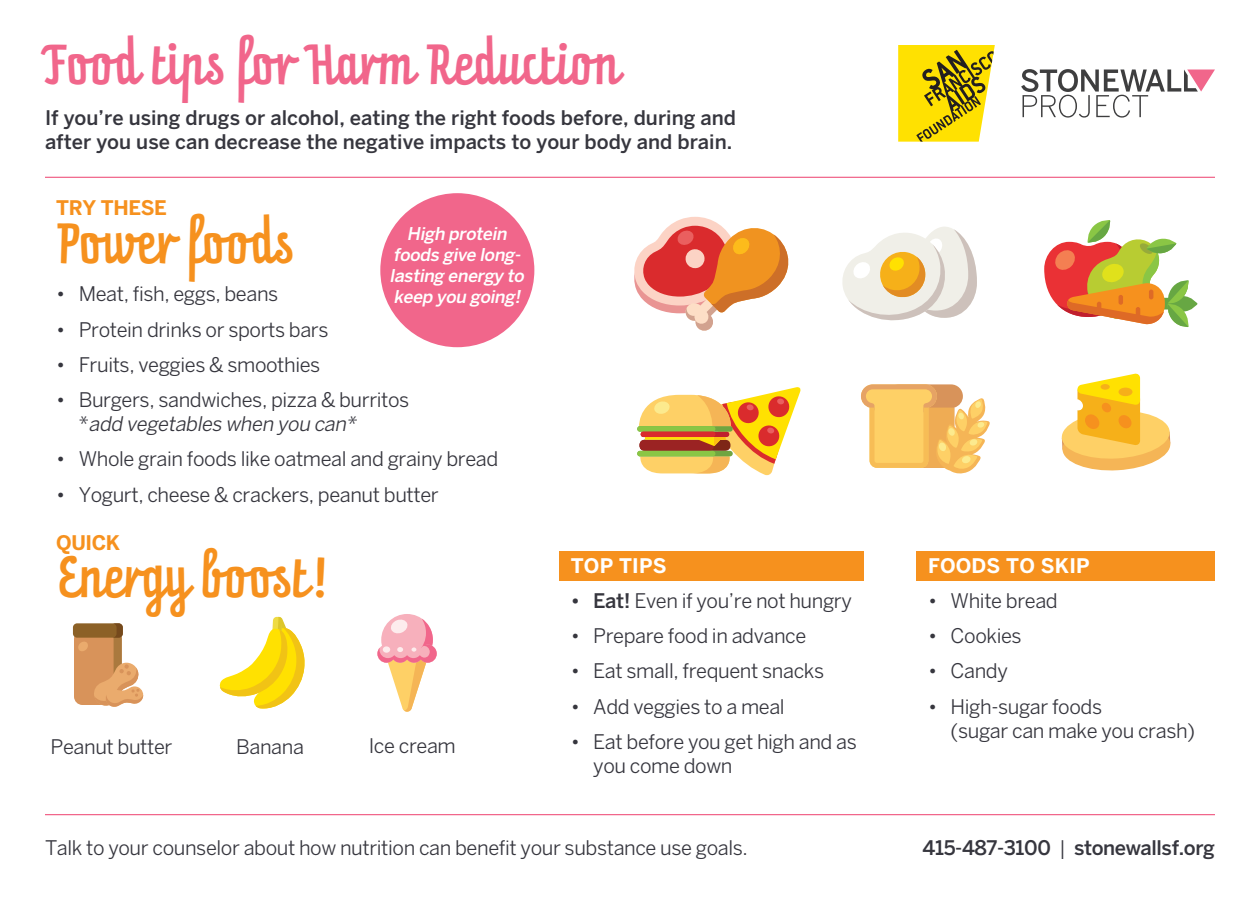
<style>
.page{position:relative;width:1260px;height:900px;background:#fff}
.page>*{position:absolute;margin:0;border:0;box-sizing:border-box;transform-origin:0 0}
.t1{font:49.5px "Prater Script Pro";color:#f1668b}
.t2{font:49.5px "Prater Script Pro";color:#f6911e}
.t3{font:20px/24px "Benton Sans";letter-spacing:-.02em;color:#36363e}
.t4{font:500 20px/24px "Benton Sans";color:#36363e}
.t5{font:500 20px "Benton Sans";letter-spacing:-.02em;color:#36363e}
.t6{font:700 20px "Benton Sans";letter-spacing:.01em;color:#fff}
.t7{font:700 20px "Benton Sans";letter-spacing:-.02em;color:#f6911e}
.t8{font:italic 500 17.5px/21px "Benton Sans";color:#fff;text-align:center}
.s1{font-style:italic}
.s2{font-weight:500}
.s3{font-weight:400}
</style>
<div class="page">
<div style="left:560px;top:551px;width:304px;height:29px;background:#f6911e"></div>
<div style="left:917px;top:551px;width:298px;height:29px;background:#f6911e"></div>
<svg style="left:898px;top:45px;width:97px;height:97px"></svg>
<svg style="left:1021px;top:69px;width:194px;height:49px"></svg>
<hr style="left:45px;top:177px;width:1170px;height:1px;background:#f1668b">
<hr style="left:45px;top:814px;width:1170px;height:1px;background:#f1668b">
<svg style="left:634px;top:216px;width:155px;height:115px"></svg>
<svg style="left:842px;top:227px;width:135px;height:94px"></svg>
<svg style="left:1044px;top:220px;width:154px;height:107px"></svg>
<hr style="left:1136px;top:307px;width:4px;height:10px;background:#de6a26;border-radius:2px">
<hr style="left:1119px;top:295px;width:4px;height:10px;background:#de6a26;border-radius:2px">
<hr style="left:1097px;top:302px;width:4px;height:10px;background:#de6a26;border-radius:2px">
<div style="left:637px;top:426px;width:78px;height:6px;background:#8ac645;border-radius:3px"></div>
<div style="left:637px;top:451px;width:78px;height:5px;background:#8ac645;border-radius:3px"></div>
<svg style="left:639px;top:387px;width:162px;height:89px"></svg>
<svg style="left:1061px;top:373px;width:110px;height:98px"></svg>
<div style="left:1119px;top:388px;width:13px;height:8px;background:#f6b019;border-radius:50%"></div>
<div style="left:1101px;top:384px;width:9px;height:6px;background:#f6b019;border-radius:50%"></div>
<svg style="left:861px;top:384px;width:129px;height:90px"></svg>
<svg style="left:74px;top:623px;width:70px;height:84px"></svg>
<svg style="left:219px;top:616px;width:86px;height:93px"></svg>
<div style="left:381px;top:614px;width:52px;height:52px;background:#f7b0bc;border-radius:50%"></div>
<svg style="left:377px;top:618px;width:60px;height:94px"></svg>
<div style="left:380px;top:193px;width:154px;height:154px;background:#f1668b;border-radius:50%"></div>
<h1 class="t1" style="left:45px;top:24px;width:578px">Food tips for Harm Reduction</h1>
<p class="t4" style="left:45px;top:105px;width:693px">If you’re using drugs or alcohol, eating the right foods before, during and after you use can decrease the negative impacts to your body and brain.</p>
<p class="t7" style="left:56px;top:196px;width:112px">TRY THESE</p>
<h1 class="t2" style="left:59px;top:202px;width:239px">Power foods</h1>
<p class="t8" style="left:390px;top:223px;width:140px">High protein foods give long&shy;lasting energy to keep you going!</p>
<p class="t3" style="left:56px;top:282px;width:224px">• Meat, fish, eggs, beans</p>
<p class="t3" style="left:56px;top:317px;width:274px">• Protein drinks or sports bars</p>
<p class="t3" style="left:56px;top:352px;width:266px">• Fruits, veggies &amp; smoothies</p>
<p class="t3" style="left:79px;top:388px;width:332px;text-indent:-23px">• Burgers, sandwiches, pizza &amp; burritos * <span class="s1">add vegetables when you can*</span></p>
<p class="t3" style="left:56px;top:447px;width:444px">• Whole grain foods like oatmeal and grainy bread</p>
<p class="t3" style="left:56px;top:482px;width:384px">• Yogurt, cheese &amp; crackers, peanut butter</p>
<p class="t7" style="left:56px;top:531px;width:66px">QUICK</p>
<h1 class="t2" style="left:59px;top:537px;width:273px">Energy boost!</h1>
<p class="t3" style="left:51px;top:734px;width:123px">Peanut butter</p>
<p class="t3" style="left:236px;top:734px;width:69px">Banana</p>
<p class="t3" style="left:369px;top:733px;width:89px">Ice cream</p>
<p class="t6" style="left:571px;top:554px;width:97px">TOP TIPS</p>
<p class="t3" style="left:571px;top:588px;width:283px"><span class="s2">• Eat!</span> Even if you’re not hungry</p>
<p class="t3" style="left:571px;top:624px;width:237px">• Prepare food in advance</p>
<p class="t3" style="left:571px;top:659px;width:255px">• Eat small, frequent snacks</p>
<p class="t3" style="left:571px;top:694px;width:215px">• Add veggies to a meal</p>
<p class="t3" style="left:593px;top:729px;width:265px;text-indent:-22px">• Eat before you get high and as you come down</p>
<p class="t6" style="left:928px;top:554px;width:163px">FOODS TO SKIP</p>
<p class="t3" style="left:928px;top:588px;width:131px">• White bread</p>
<p class="t3" style="left:928px;top:624px;width:95px">• Cookies</p>
<p class="t3" style="left:928px;top:659px;width:81px">• Candy</p>
<p class="t3" style="left:951px;top:694px;width:246px;text-indent:-22px">• High-sugar foods<br>(sugar can make you crash)</p>
<p class="t3" style="left:45px;top:835px;width:704px">Talk to your counselor about how nutrition can benefit your substance use goals.</p>
<p class="t5" style="left:923px;top:836px;width:294px">415-487-3100 <span class="s3">|</span> stonewallsf.org</p>
</div>
